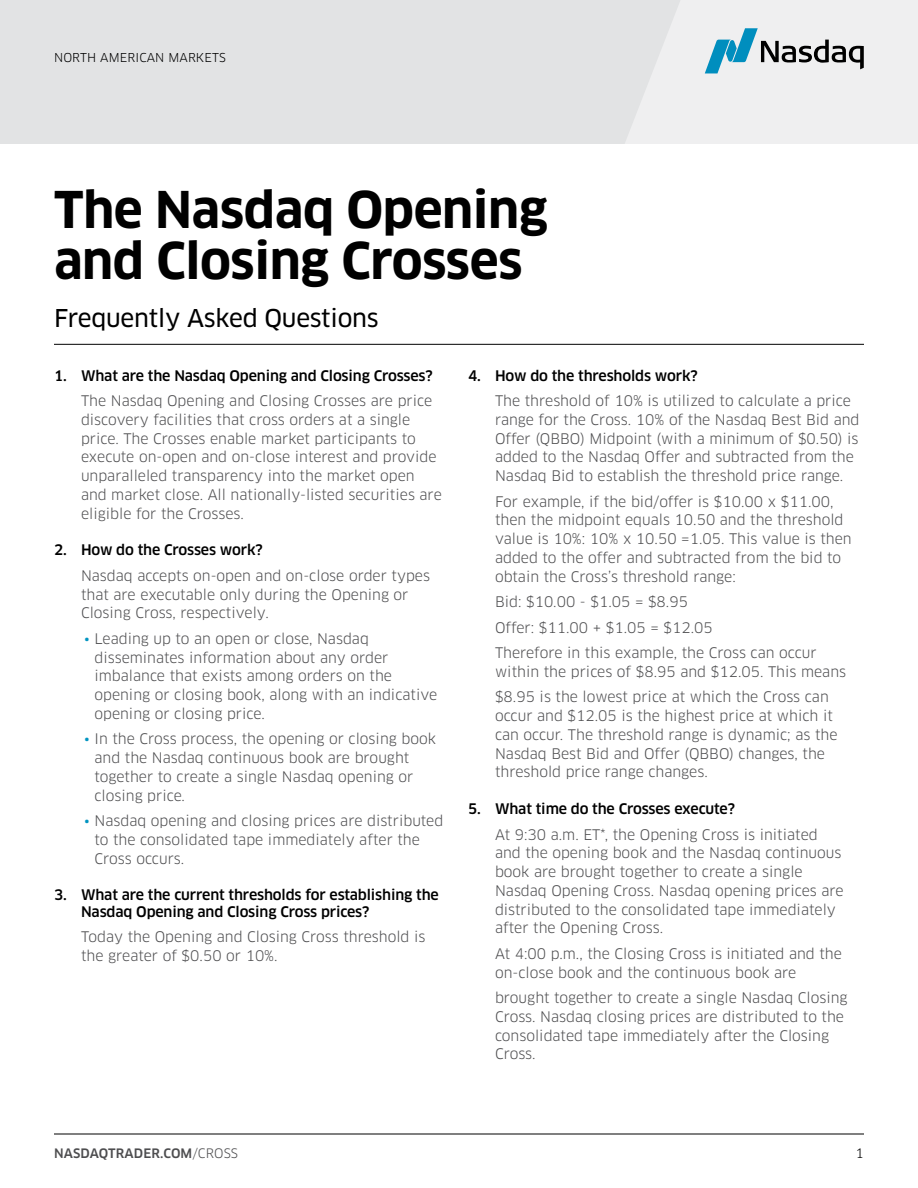
<style>
.page{position:relative;width:918px;height:1188px;background:#fff}
.page>*{position:absolute;margin:0;border:0;box-sizing:border-box;transform-origin:0 0}
.t1{font:700 49.5px/51px "Clan Pro";letter-spacing:-.01em;color:#000}
.t2{font:24px "Clan Pro News";letter-spacing:-.01em;color:#000}
.t3{font:14.25px/18.8px "Clan Pro";color:#4d4d4f}
.t4{font:500 14.25px/16.5px "Clan Pro";letter-spacing:-.01em;color:#000}
.t5{font:500 12.75px "Clan Pro";letter-spacing:.01em;color:#4d4d4f}
.t6{font:12.75px "Clan Pro";color:#000}
.t7{font:12px "Clan Pro";letter-spacing:.01em;color:#000}
.s1{color:#0094c1}
.s2{font-weight:400}
</style>
<div class="page">
<hr style="left:54px;top:1134px;width:810px;height:1px;background:#000">
<div style="left:0;top:0;width:918px;height:144px;background:#e2e3e4"></div>
<svg style="left:625px;top:0;width:293px;height:144px"></svg>
<hr style="left:54px;top:344px;width:810px;height:1px;background:#000">
<p class="t7" style="left:54px;top:51px;width:173px">NORTH AMERICAN MARKETS</p>
<h1 class="t1" style="left:54px;top:185px;width:495px">The Nasdaq Opening and Closing Crosses</h1>
<h2 class="t2" style="left:54px;top:304px;width:326px">Frequently Asked Questions</h2>
<p class="t4" style="left:54px;top:367px;width:380px">1. What are the Nasdaq Opening and Closing Crosses?</p>
<p class="t3" style="left:81px;top:391px;width:362px">The Nasdaq Opening and Closing Crosses are price discovery facilities that cross orders at a single price. The Crosses enable market participants to execute on-open and on-close interest and provide unparalleled transparency into the market open and market close. All nationally-listed securities are eligible for the Crosses.</p>
<p class="t4" style="left:54px;top:542px;width:210px">2. How do the Crosses work?</p>
<p class="t3" style="left:81px;top:566px;width:351px">Nasdaq accepts on-open and on-close order types that are executable only during the Opening or<br>Closing Cross, respectively.</p>
<p class="t3" style="left:95px;top:629px;width:344px;text-indent:-11px"><span class="s1">•</span> Leading up to an open or close, Nasdaq disseminates information about any order imbalance that exists among orders on the opening or closing book, along with an indicative opening or closing price.</p>
<p class="t3" style="left:95px;top:730px;width:343px;text-indent:-11px"><span class="s1">•</span> In the Cross process, the opening or closing book and the Nasdaq continuous book are brought together to create a single Nasdaq opening or closing price.</p>
<p class="t3" style="left:95px;top:811px;width:350px;text-indent:-11px"><span class="s1">•</span> Nasdaq opening and closing prices are distributed to the consolidated tape immediately after the<br>Cross occurs.</p>
<p class="t4" style="left:81px;top:887px;width:359px;text-indent:-27px">3. What are the current thresholds for establishing the<br>Nasdaq Opening and Closing Cross prices?</p>
<p class="t3" style="left:81px;top:928px;width:346px">Today the Opening and Closing Cross threshold is the greater of $0.50 or 10%.</p>
<p class="t4" style="left:468px;top:367px;width:231px">4. How do the thresholds work?</p>
<p class="t3" style="left:495px;top:391px;width:366px">The threshold of 10% is utilized to calculate a price range for the Cross. 10% of the Nasdaq Best Bid and Offer (QBBO) Midpoint (with a minimum of $0.50) is added to the Nasdaq Offer and subtracted from the Nasdaq Bid to establish the threshold price range.</p>
<p class="t3" style="left:495px;top:492px;width:358px">For example, if the bid/offer is $10.00 x $11.00, then the midpoint equals 10.50 and the threshold value is 10%: 10% x 10.50 =1.05. This value is then added to the offer and subtracted from the bid to obtain the Cross’s threshold range:</p>
<p class="t3" style="left:495px;top:589px;width:323px;line-height:25.5px">Bid: $10.00 - $1.05 = $8.95<br>Offer: $11.00 + $1.05 = $12.05<br>Therefore in this example, the Cross can occur</p>
<p class="t3" style="left:495px;top:659px;width:353px;line-height:25.5px">within the prices of $8.95 and $12.05. This means $8.95 is the lowest price at which the Cross can</p>
<p class="t3" style="left:495px;top:706px;width:344px">occur and $12.05 is the highest price at which it can occur. The threshold range is dynamic; as the Nasdaq Best Bid and Offer (QBBO) changes, the threshold price range changes.</p>
<p class="t4" style="left:468px;top:801px;width:268px">5. What time do the Crosses execute?</p>
<p class="t3" style="left:495px;top:825px;width:350px">At 9:30 a.m. ET*, the Opening Cross is initiated and the opening book and the Nasdaq continuous book are brought together to create a single Nasdaq Opening Cross. Nasdaq opening prices are distributed to the consolidated tape immediately after the Opening Cross.</p>
<p class="t3" style="left:495px;top:944px;width:348px">At 4:00 p.m., the Closing Cross is initiated and the on-close book and the continuous book are</p>
<p class="t3" style="left:495px;top:988px;width:354px">brought together to create a single Nasdaq Closing Cross. Nasdaq closing prices are distributed to the consolidated tape immediately after the Closing Cross.</p>
<p class="t5" style="left:54px;top:1146px;width:186px">NASDAQTRADER.COM<span class="s2">/CROSS</span></p>
<p class="t6" style="left:856px;top:1146px;width:10px">1</p>
</div>
